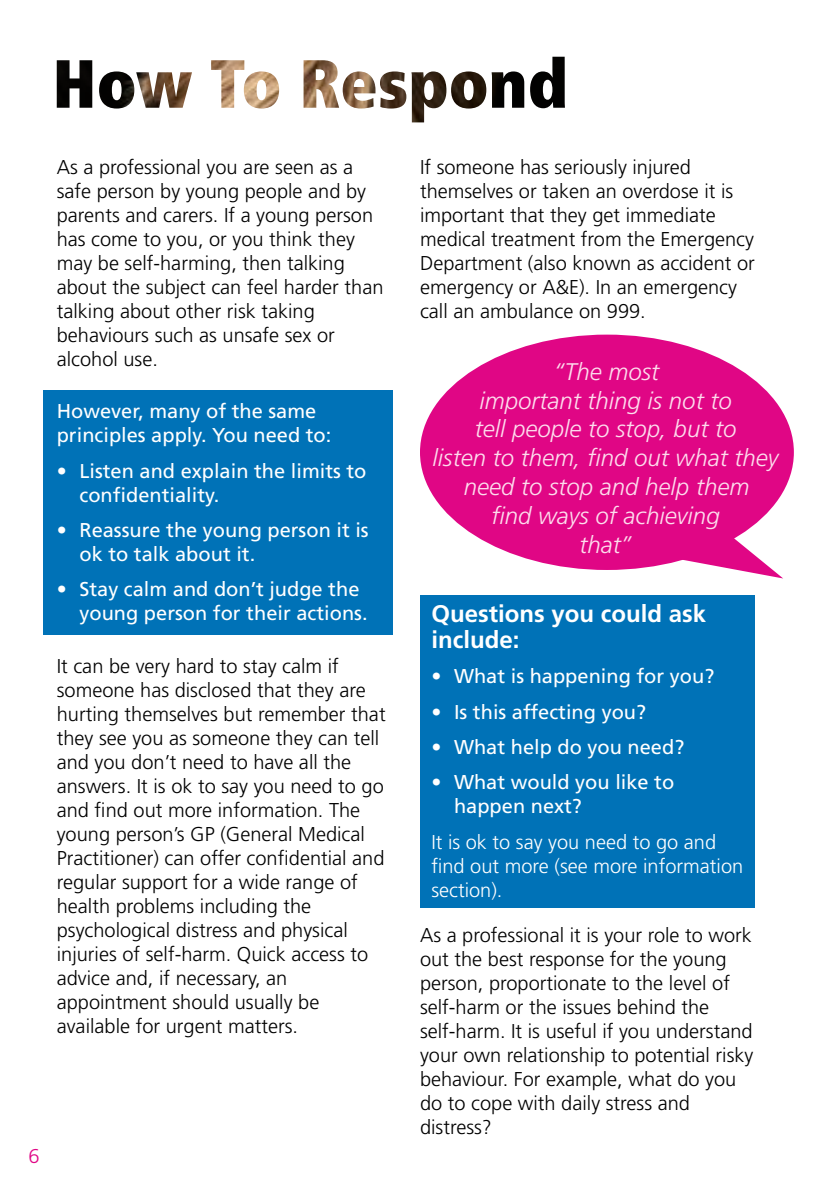
<style>
.page{position:relative;width:840px;height:1191px;background:#fff}
.page>*{position:absolute;margin:0;border:0;box-sizing:border-box;transform-origin:0 0}
.t1{font:italic 300 24px/28.8px "Frutiger LT";color:#fddded;text-align:center}
.t2{font:700 24px/26px "Frutiger LT";color:#fff}
.t3{font:300 20px/24px "Frutiger LT";color:#000}
.t4{font:20px/24px "Frutiger LT";color:#fff}
.t5{font:300 20px/24px "Frutiger LT";color:#fff}
.t6{font:300 20px "Frutiger LT";color:#e00685}
</style>
<div class="page">
<div style="left:43px;top:390px;width:349px;height:245px;background:#0072b7"></div>
<img style="left:57px;top:57px;width:507px;height:65px">
<div style="left:420px;top:334px;width:373px;height:236px;background:#e00685;border-radius:50%"></div>
<svg style="left:661px;top:535px;width:121px;height:43px"></svg>
<div style="left:420px;top:595px;width:334px;height:313px;background:#0072b7"></div>
<p class="t3" style="left:57px;top:155px;width:328px">As a professional you are seen as a safe person by young people and by parents and carers. If a young person has come to you, or you think they may be self-harming, then talking about the subject can feel harder than talking about other risk taking behaviours such as unsafe sex or alcohol use.</p>
<p class="t4" style="left:57px;top:399px;width:276px">However, many of the same principles apply. You need to:</p>
<p class="t4" style="left:79px;top:459px;width:288px;text-indent:-23px">• Listen and explain the limits to confidentiality.</p>
<p class="t4" style="left:79px;top:518px;width:290px;text-indent:-23px">• Reassure the young person it is ok to talk about it.</p>
<p class="t4" style="left:79px;top:577px;width:289px;text-indent:-23px">• Stay calm and don’t judge the young person for their actions.</p>
<p class="t3" style="left:57px;top:654px;width:330px">It can be very hard to stay calm if someone has disclosed that they are hurting themselves but remember that they see you as someone they can tell and you don’t need to have all the answers. It is ok to say you need to go and find out more information. The young person’s GP (General Medical Practitioner) can offer confidential and regular support for a wide range of health problems including the psychological distress and physical injuries of self-harm. Quick access to advice and, if necessary, an appointment should usually be available for urgent matters.</p>
<p class="t6" style="left:28px;top:1144px;width:13px">6</p>
<p class="t3" style="left:420px;top:155px;width:336px">If someone has seriously injured themselves or taken an overdose it is important that they get immediate medical treatment from the Emergency Department (also known as accident or emergency or A&amp;E). In an emergency call an ambulance on 999.</p>
<p class="t1" style="left:432px;top:357px;width:347px">“The most<br>important thing is not to<br>tell people to stop, but to<br>listen to them, find out what they need to stop and help them<br>find ways of achieving<br>that”</p>
<p class="t2" style="left:431px;top:601px;width:276px">Questions you could ask include:</p>
<p class="t4" style="left:431px;top:664px;width:284px">• What is happening for you?</p>
<p class="t4" style="left:431px;top:700px;width:216px">• Is this affecting you?</p>
<p class="t4" style="left:431px;top:735px;width:254px">• What help do you need?</p>
<p class="t4" style="left:454px;top:770px;width:222px;text-indent:-23px">• What would you like to happen next?</p>
<p class="t5" style="left:431px;top:830px;width:313px">It is ok to say you need to go and find out more (see more information section).</p>
<p class="t3" style="left:420px;top:923px;width:335px">As a professional it is your role to work out the best response for the young person, proportionate to the level of self-harm or the issues behind the self-harm. It is useful if you understand your own relationship to potential risky behaviour. For example, what do you do to cope with daily stress and distress?</p>
</div>
